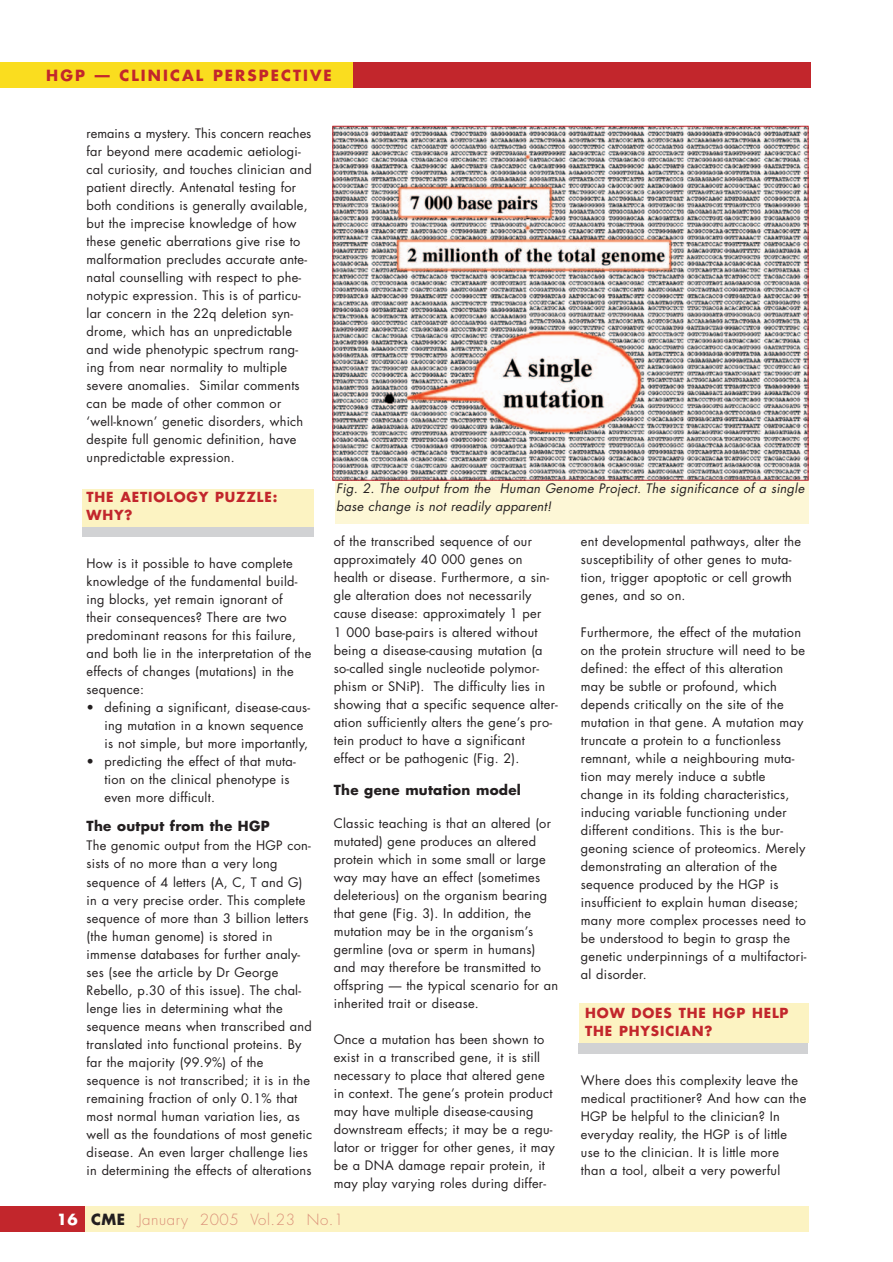
<style>
.page{position:relative;width:893px;height:1262px;background:#fff}
.page>*{position:absolute;margin:0;border:0;box-sizing:border-box;transform-origin:0 0}
.t1{font:300 15px "Futura";letter-spacing:.035em;color:#db9079}
.t2{font:700 15px "Futura";letter-spacing:.135em;color:#c2262c}
.t3{font:700 13.5px/18px "Futura";letter-spacing:.06em;color:#c2262c}
.t4{font:700 13.5px "Futura";letter-spacing:.02em;color:#231f20}
.t5{font:12.75px/18px "Futura";letter-spacing:.02em;color:#231f20}
.t6{font:italic 12.75px/18px "Futura";letter-spacing:.02em;color:#231f20}
.s1{font-weight:700;color:#fff}
.s2{font-weight:700;color:#231f20}
</style>
<div class="page">
<div style="left:82px;top:488px;width:232px;height:39px;background:#fcf3c2"></div>
<div style="left:82px;top:527px;width:232px;height:10px;background:#d1d2d4"></div>
<div style="left:579px;top:1003px;width:229px;height:40px;background:#fcf3c2"></div>
<div style="left:579px;top:1043px;width:228px;height:10px;background:#d1d2d4"></div>
<div style="left:0;top:1206px;width:808px;height:26px;background:#fcf3c2"></div>
<div style="left:0;top:1206px;width:85px;height:26px;background:#c2262c"></div>
<div style="left:0;top:62px;width:810px;height:26px;background:#c2262c"></div>
<div style="left:0;top:62px;width:353px;height:26px;background:#fadd1f"></div>
<div style="left:335px;top:481px;width:473px;height:43px;background:#fdf7d6"></div>
<img style="left:334px;top:128px;width:472px;height:350px">
<p class="t2" style="left:46px;top:68px;width:287px">HGP — CLINICAL PERSPECTIVE</p>
<p class="t5" style="left:87px;top:126px;width:227px">remains a mystery. This concern reaches far beyond mere academic aetiologi&shy;cal curiosity, and touches clinician and patient directly. Antenatal testing for both conditions is generally available, but the imprecise knowledge of how these genetic aberrations give rise to malformation precludes accurate ante&shy;natal counselling with respect to phe&shy;notypic expression. This is of particu&shy;lar concern in the 22q deletion syn&shy;drome, which has an unpredictable and wide phenotypic spectrum rang&shy;ing from near normality to multiple severe anomalies. Similar comments can be made of other common or ‘well-known’ genetic disorders, which despite full genomic definition, have unpredictable expression.</p>
<p class="t3" style="left:87px;top:489px;width:192px">THE AETIOLOGY PUZZLE:<br>WHY?</p>
<p class="t5" style="left:87px;top:556px;width:226px">How is it possible to have complete knowledge of the fundamental build&shy;ing blocks, yet remain ignorant of<br>their consequences? There are two predominant reasons for this failure, and both lie in the interpretation of the effects of changes (mutations) in the sequence:</p>
<p class="t5" style="left:105px;top:700px;width:207px;text-indent:-18px">• defining a significant, disease-caus&shy;ing mutation in a known sequence is not simple, but more importantly,</p>
<p class="t5" style="left:105px;top:754px;width:193px;text-indent:-18px">• predicting the effect of that muta&shy;tion on the clinical phenotype is even more difficult.</p>
<p class="t4" style="left:87px;top:819px;width:184px">The output from the HGP</p>
<p class="t5" style="left:87px;top:838px;width:227px">The genomic output from the HGP con&shy;sists of no more than a very long sequence of 4 letters (A, C, T and G) in a very precise order. This complete sequence of more than 3 billion letters (the human genome) is stored in immense databases for further analy&shy;ses (see the article by Dr George Rebello, p.30 of this issue). The chal&shy;lenge lies in determining what the sequence means when transcribed and translated into functional proteins. By far the majority (99.9%) of the sequence is not transcribed; it is in the remaining fraction of only 0.1% that most normal human variation lies, as well as the foundations of most genetic disease. An even larger challenge lies in determining the effects of alterations</p>
<p class="t6" style="left:336px;top:481px;width:469px">Fig. 2. The output from the Human Genome Project. The significance of a single base change is not readily apparent!</p>
<p class="t5" style="left:334px;top:534px;width:226px">of the transcribed sequence of our approximately 40 000 genes on health or disease. Furthermore, a sin&shy;gle alteration does not necessarily cause disease: approximately 1 per<br>1 000 base-pairs is altered without being a disease-causing mutation (a so-called single nucleotide polymor&shy;phism or SNiP). The difficulty lies in showing that a specific sequence alter&shy;ation sufficiently alters the gene’s pro&shy;tein product to have a significant effect or be pathogenic (Fig. 2).</p>
<p class="t4" style="left:334px;top:784px;width:189px">The gene mutation model</p>
<p class="t5" style="left:334px;top:815px;width:226px">Classic teaching is that an altered (or mutated) gene produces an altered protein which in some small or large way may have an effect (sometimes deleterious) on the organism bearing that gene (Fig. 3). In addition, the mutation may be in the organism’s germline (ova or sperm in humans) and may therefore be transmitted to offspring — the typical scenario for an inherited trait or disease.</p>
<p class="t5" style="left:334px;top:1031px;width:222px">Once a mutation has been shown to exist in a transcribed gene, it is still necessary to place that altered gene in context. The gene’s protein product may have multiple disease-causing downstream effects; it may be a regu&shy;lator or trigger for other genes, it may be a DNA damage repair protein, it may play varying roles during differ-</p>
<p class="t5" style="left:581px;top:534px;width:222px">ent developmental pathways, alter the susceptibility of other genes to muta&shy;tion, trigger apoptotic or cell growth genes, and so on.</p>
<p class="t5" style="left:581px;top:624px;width:227px">Furthermore, the effect of the mutation on the protein structure will need to be defined: the effect of this alteration may be subtle or profound, which depends critically on the site of the mutation in that gene. A mutation may truncate a protein to a functionless remnant, while a neighbouring muta&shy;tion may merely induce a subtle change in its folding characteristics, inducing variable functioning under different conditions. This is the bur&shy;geoning science of proteomics. Merely demonstrating an alteration of the sequence produced by the HGP is insufficient to explain human disease; many more complex processes need to be understood to begin to grasp the genetic underpinnings of a multifactori&shy;al disorder.</p>
<p class="t3" style="left:585px;top:1005px;width:205px">HOW DOES THE HGP HELP<br>THE PHYSICIAN?</p>
<p class="t5" style="left:581px;top:1072px;width:227px">Where does this complexity leave the medical practitioner? And how can the HGP be helpful to the clinician? In everyday reality, the HGP is of little use to the clinician. It is little more than a tool, albeit a very powerful</p>
<p class="t1" style="left:57px;top:1212px;width:288px"><span class="s1">16</span> <span class="s2">CME</span> January 2005 Vol.23 No.1</p>
</div>
